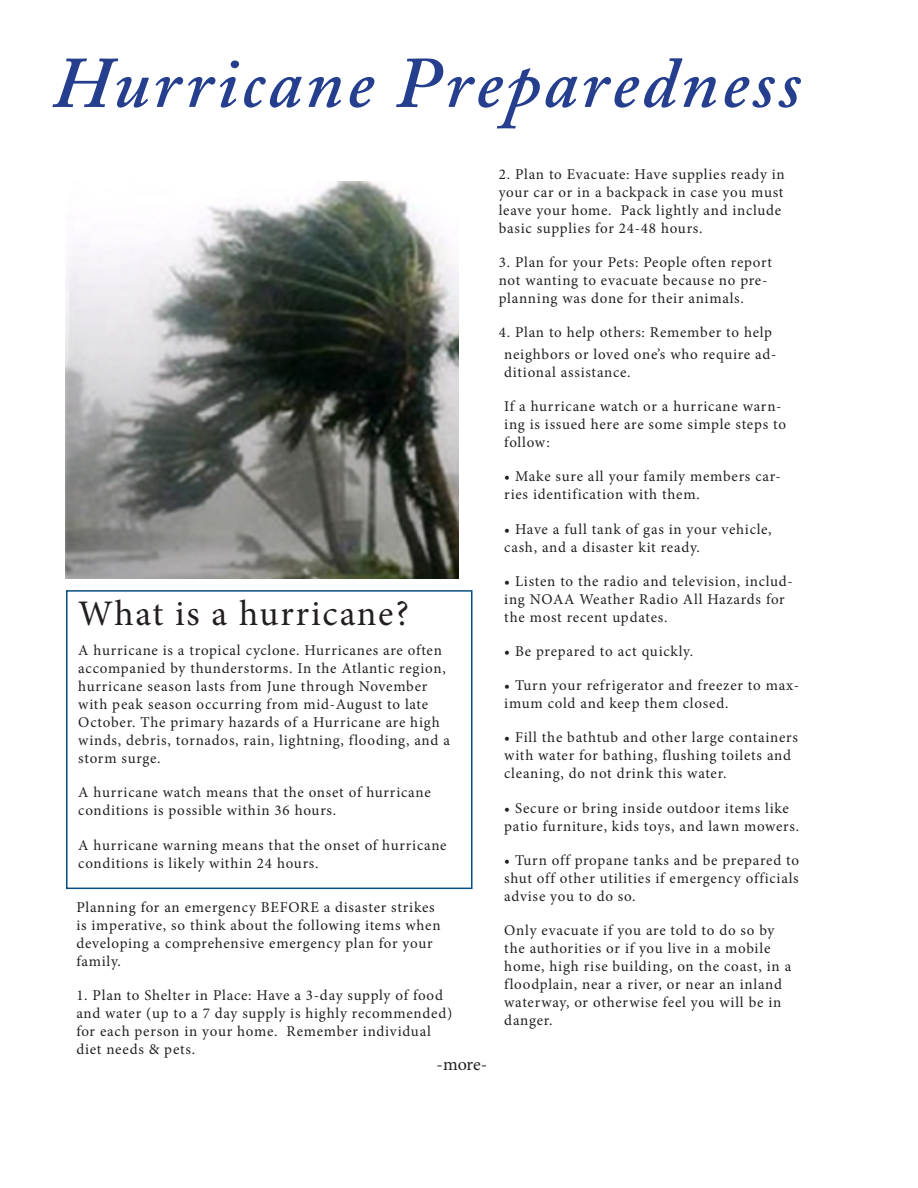
<style>
.page{position:relative;width:918px;height:1188px;background:#fff}
.page>*{position:absolute;margin:0;border:0;box-sizing:border-box;transform-origin:0 0}
.Company_Name{font:italic 600 72px "Adobe Caslon Pro";letter-spacing:.05em;color:#253f8e}
.Sidebar_Head{font:36px "Minion Pro";letter-spacing:.045em;color:#231f20}
.t1{font:18px "Minion Pro";color:#231f20}
.Sidebar{font:15px/18px "Minion Pro";letter-spacing:.05em;color:#231f20}
</style>
<div class="page">
<img style="left:66px;top:181px;width:393px;height:398px">
<div style="left:66px;top:590px;width:406px;height:299px;border:2px solid #074d81"></div>
<p class="Company_Name" style="left:54px;top:40px;width:749px">Hurricane Preparedness</p>
<p class="Sidebar" style="left:499px;top:165px;width:288px">2. Plan to Evacuate: Have supplies ready in your car or in a backpack in case you must leave your home. Pack lightly and include basic supplies for 24-48 hours.</p>
<p class="Sidebar" style="left:499px;top:253px;width:275px">3. Plan for your Pets: People often report not wanting to evacuate because no pre&shy;planning was done for their animals.</p>
<p class="Sidebar" style="left:499px;top:323px;width:275px">4. Plan to help others: Remember to help</p>
<p class="Sidebar_Head" style="left:78px;top:590px;width:332px">What is a hurricane?</p>
<p class="Sidebar" style="left:78px;top:642px;width:373px">A hurricane is a tropical cyclone. Hurricanes are often accompanied by thunderstorms. In the Atlantic region, hurricane season lasts from June through November with peak season occurring from mid-August to late October. The primary hazards of a Hurricane are high winds, debris, tornados, rain, lightning, flooding, and a storm surge.</p>
<p class="Sidebar" style="left:78px;top:784px;width:354px">A hurricane watch means that the onset of hurricane conditions is possible within 36 hours.</p>
<p class="Sidebar" style="left:78px;top:836px;width:370px">A hurricane warning means that the onset of hurricane conditions is likely within 24 hours.</p>
<p class="Sidebar" style="left:76px;top:898px;width:366px">Planning for an emergency BEFORE a disaster strikes is imperative, so think about the following items when developing a comprehensive emergency plan for your family.</p>
<p class="Sidebar" style="left:76px;top:986px;width:377px">1. Plan to Shelter in Place: Have a 3-day supply of food and water (up to a 7 day supply is highly recommended) for each person in your home. Remember individual diet needs &amp; pets.</p>
<p class="t1" style="left:437px;top:1052px;width:52px">-more-</p>
<p class="Sidebar" style="left:504px;top:345px;width:274px">neighbors or loved one’s who require ad&shy;ditional assistance.</p>
<p class="Sidebar" style="left:504px;top:397px;width:283px">If a hurricane watch or a hurricane warn&shy;ing is issued here are some simple steps to follow:</p>
<p class="Sidebar" style="left:504px;top:468px;width:278px">• Make sure all your family members car&shy;ries identification with them.</p>
<p class="Sidebar" style="left:504px;top:520px;width:269px">• Have a full tank of gas in your vehicle, cash, and a disaster kit ready.</p>
<p class="Sidebar" style="left:504px;top:572px;width:290px">• Listen to the radio and television, includ&shy;ing NOAA Weather Radio All Hazards for the most recent updates.</p>
<p class="Sidebar" style="left:504px;top:642px;width:190px">• Be prepared to act quickly.</p>
<p class="Sidebar" style="left:504px;top:676px;width:296px">• Turn your refrigerator and freezer to max&shy;imum cold and keep them closed.</p>
<p class="Sidebar" style="left:504px;top:729px;width:295px">• Fill the bathtub and other large containers with water for bathing, flushing toilets and cleaning, do not drink this water.</p>
<p class="Sidebar" style="left:504px;top:799px;width:296px">• Secure or bring inside outdoor items like patio furniture, kids toys, and lawn mowers.</p>
<p class="Sidebar" style="left:504px;top:851px;width:296px;text-align:justify">• Turn off propane tanks and be prepared to shut off other utilities if emergency officials advise you to do so.</p>
<p class="Sidebar" style="left:504px;top:921px;width:288px">Only evacuate if you are told to do so by the authorities or if you live in a mobile home, high rise building, on the coast, in a floodplain, near a river, or near an inland waterway, or otherwise feel you will be in danger.</p>
</div>
